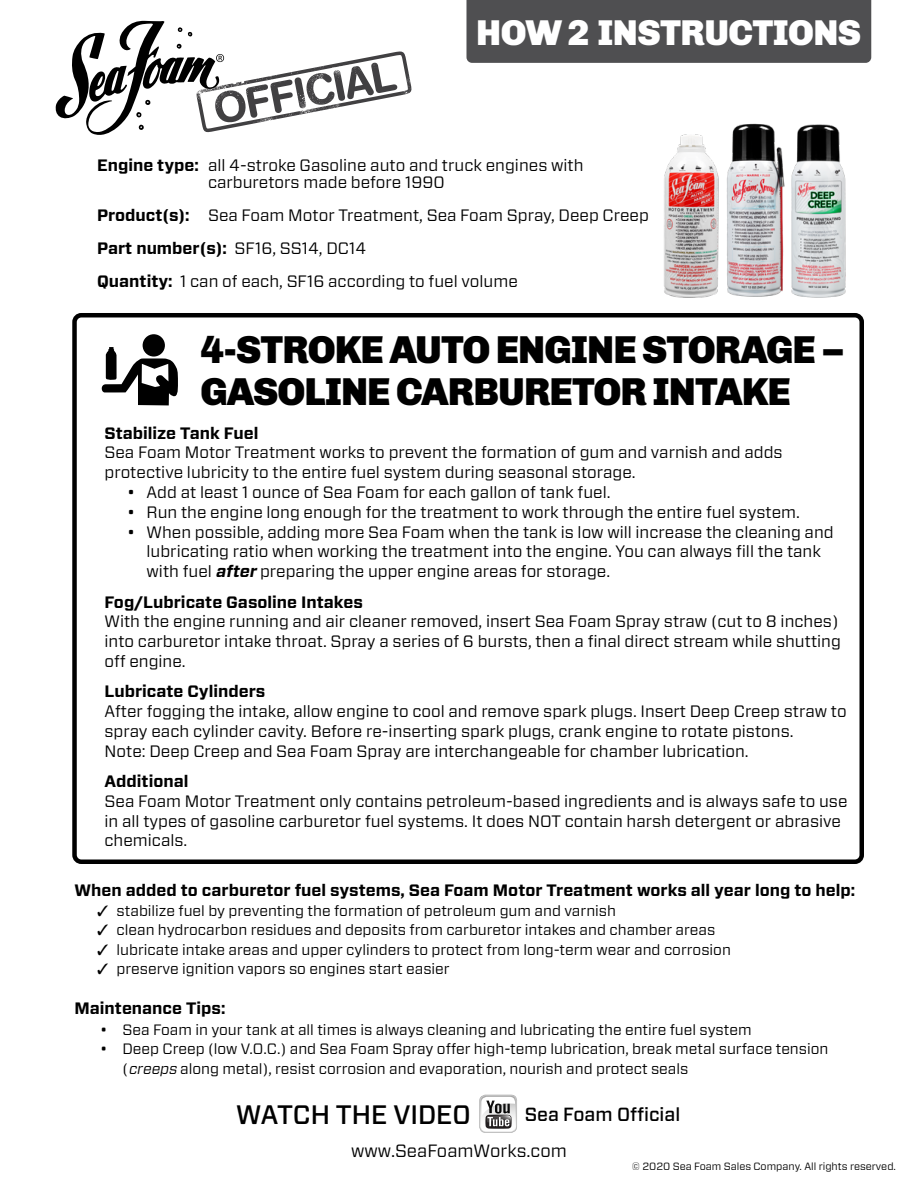
<style>
.page{position:relative;width:918px;height:1188px;background:#fff}
.page>*{position:absolute;margin:0;border:0;box-sizing:border-box;transform-origin:0 0}
.t1{font:900 39px/42px "Chivo";letter-spacing:-.025em;color:#000}
.t2{font:900 36px "Chivo";letter-spacing:-.015em;color:#fff}
.t3{font:500 26.7px "Forza";color:#000}
.t4{font:500 19.05px "Forza";color:#000}
.t5{font:17.85px "Forza";color:#000}
.t6{font:16.5px/19.8px "Forza";color:#000}
.t7{font:700 16.5px "Forza";color:#000}
.t8{font:15px/19.5px "Forza";color:#000}
.t9{font:10.5px "Forza";color:#000}
.s1{font-weight:700}
.s2{font-weight:700;font-style:italic}
.s3{font-style:italic}
</style>
<div class="page">
<svg style="left:55px;top:20px;width:357px;height:115px"></svg>
<div style="left:466px;top:0;width:405px;height:63px;background:#4f4f51"></div>
<svg style="left:479px;top:1095px;width:38px;height:38px"></svg>
<svg style="left:101px;top:334px;width:77px;height:72px"></svg>
<div style="left:72px;top:313px;width:792px;height:551px;border:4px solid #000;border-radius:7px"></div>
<img style="left:664px;top:134px;width:55px;height:164px">
<img style="left:726px;top:123px;width:59px;height:174px">
<img style="left:791px;top:124px;width:55px;height:174px">
<h2 class="t2" style="left:476px;top:11px;width:387px">HOW 2 INSTRUCTIONS</h2>
<p class="t6" style="left:208px;top:157px;width:377px;line-height:16.5px;text-indent:-111px"><span class="s1">Engine type:</span> all 4-stroke Gasoline auto and truck engines with carburetors made before 1990</p>
<p class="t6" style="left:97px;top:198px;width:553px;line-height:33px"><span class="s1">Product(s):</span> Sea Foam Motor Treatment, Sea Foam Spray, Deep Creep<br><span class="s1">Part number(s):</span> SF16, SS14, DC14<br><span class="s1">Quantity:</span> 1 can of each, SF16 according to fuel volume</p>
<h1 class="t1" style="left:201px;top:329px;width:646px">4-STROKE AUTO ENGINE STORAGE –<br>GASOLINE CARBURETOR INTAKE</h1>
<p class="t7" style="left:105px;top:422px;width:155px">Stabilize Tank Fuel</p>
<p class="t6" style="left:105px;top:443px;width:680px">Sea Foam Motor Treatment works to prevent the formation of gum and varnish and adds protective lubricity to the entire fuel system during seasonal storage.</p>
<p class="t6" style="left:127px;top:482px;width:485px">• Add at least 1 ounce of Sea Foam for each gallon of tank fuel.</p>
<p class="t6" style="left:127px;top:502px;width:674px">• Run the engine long enough for the treatment to work through the entire fuel system.</p>
<p class="t6" style="left:147px;top:522px;width:689px;text-indent:-20px">• When possible, adding more Sea Foam when the tank is low will increase the cleaning and lubricating ratio when working the treatment into the engine. You can always fill the tank with fuel <span class="s2">after</span>preparing the upper engine areas for storage.</p>
<p class="t7" style="left:105px;top:591px;width:260px">Fog/Lubricate Gasoline Intakes</p>
<p class="t6" style="left:105px;top:611px;width:738px">With the engine running and air cleaner removed, insert Sea Foam Spray straw (cut to 8 inches) into carburetor intake throat. Spray a series of 6 bursts, then a final direct stream while shutting off engine.</p>
<p class="t7" style="left:105px;top:680px;width:162px">Lubricate Cylinders</p>
<p class="t6" style="left:105px;top:701px;width:744px">After fogging the intake, allow engine to cool and remove spark plugs. Insert Deep Creep straw to spray each cylinder cavity. Before re-inserting spark plugs, crank engine to rotate pistons.<br>Note: Deep Creep and Sea Foam Spray are interchangeable for chamber lubrication.</p>
<p class="t7" style="left:105px;top:770px;width:86px">Additional</p>
<p class="t6" style="left:105px;top:791px;width:744px">Sea Foam Motor Treatment only contains petroleum-based ingredients and is always safe to use in all types of gasoline carburetor fuel systems. It does NOT contain harsh detergent or abrasive chemicals.</p>
<p class="t7" style="left:75px;top:880px;width:782px">When added to carburetor fuel systems, Sea Foam Motor Treatment works all year long to help:</p>
<p class="t8" style="left:97px;top:901px;width:521px">✓ stabilize fuel by preventing the formation of petroleum gum and varnish</p>
<p class="t8" style="left:97px;top:920px;width:620px">✓ clean hydrocarbon residues and deposits from carburetor intakes and chamber areas</p>
<p class="t8" style="left:97px;top:940px;width:635px">✓ lubricate intake areas and upper cylinders to protect from long-term wear and corrosion</p>
<p class="t8" style="left:97px;top:959px;width:354px">✓ preserve ignition vapors so engines start easier</p>
<p class="t7" style="left:75px;top:997px;width:152px">Maintenance Tips:</p>
<p class="t8" style="left:100px;top:1020px;width:653px">• Sea Foam in your tank at all times is always cleaning and lubricating the entire fuel system</p>
<p class="t8" style="left:123px;top:1039px;width:708px;text-indent:-22px">• Deep Creep (low V.O.C.) and Sea Foam Spray offer high-temp lubrication, break metal surface tension (<span class="s3">creeps</span> along metal), resist corrosion and evaporation, nourish and protect seals</p>
<h3 class="t3" style="left:236px;top:1097px;width:236px">WATCH THE VIDEO</h3>
<p class="t4" style="left:525px;top:1101px;width:157px">Sea Foam Official</p>
<p class="t5" style="left:351px;top:1138px;width:217px">www.SeaFoamWorks.com</p>
<p class="t9" style="left:632px;top:1159px;width:266px">© 2020 Sea Foam Sales Company. All rights reserved.</p>
</div>
